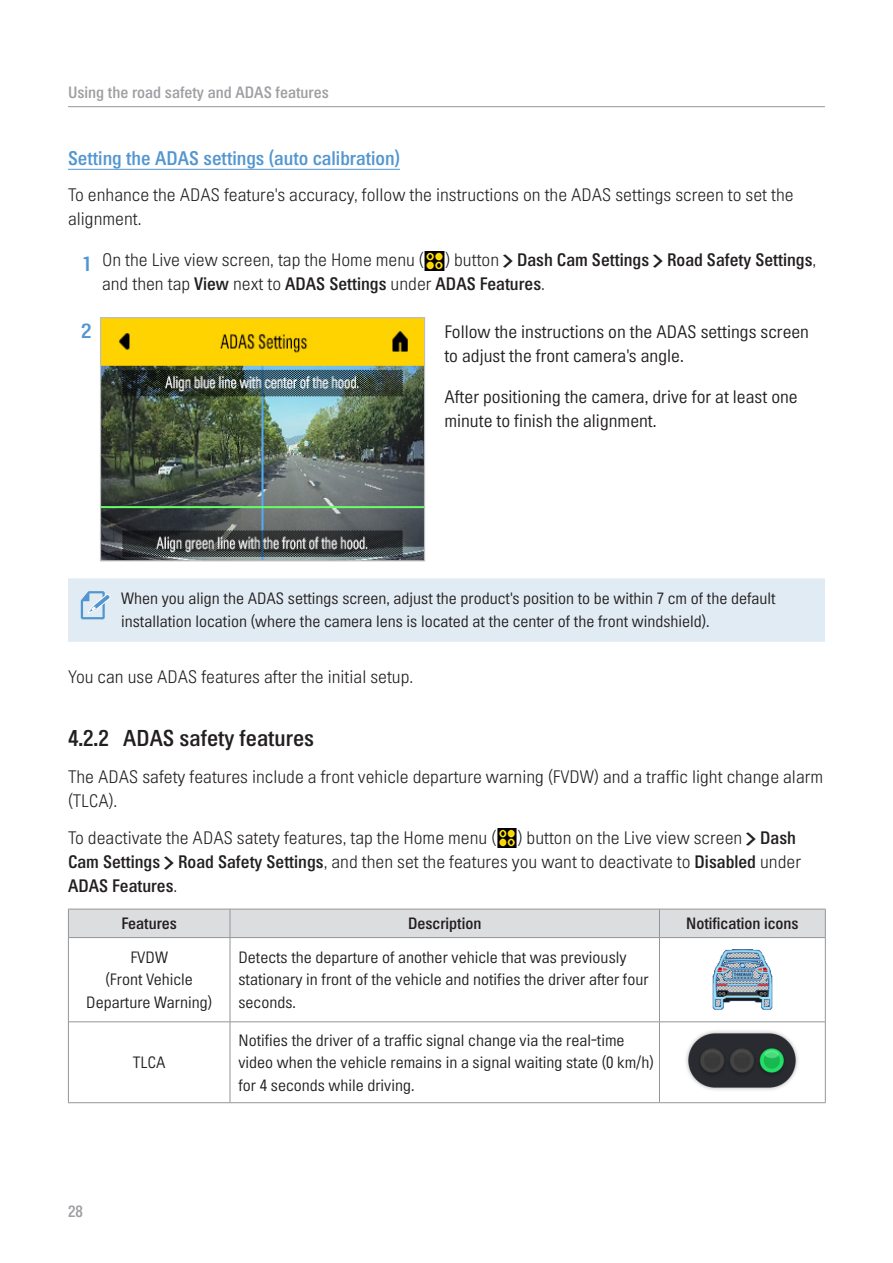
<style>
.page{position:relative;width:893px;height:1263px;background:#fff}
.page>*{position:absolute;margin:0;border:0;box-sizing:border-box;transform-origin:0 0}
.t1{font:21px "Inavi Rix Go EB";color:#231f20}
.t2{font:18.9px "Inavi Rix Go EB";color:#5296d1;scale:1.08 1}
.t3{font:18px "Inavi Rix Go EB";color:#5296d1}
.t4{font:16.5px/24px "Inavi Rix Go L";color:#231f20}
.t5{font:16.5px/24px "Inavi Rix Go M";color:#231f20}
.t6{font:16.5px/24px "Inavi Rix Go EB";color:#231f20}
.t7{font:15px/22.5px "Inavi Rix Go M";color:#231f20}
.t8{font:15px "Inavi Rix Go EB";color:#231f20}
.t9{font:15px "Inavi Rix Go EB";color:#9d9fa2}
.s1{font-family:"Inavi Rix Go EB";font-size:18.9px;color:#5296d1}
.s2{font-family:"Inavi Rix Go L"}
.s3{font-size:13.2px}
.s4{font-family:"Inavi Rix Go EB";font-size:13.2px}
.s5{font-family:"Inavi Rix Go EB"}
</style>
<div class="page">
<hr style="left:68px;top:106px;width:757px;height:1px;background:#939598">
<hr style="left:68px;top:169px;width:332px;height:1px;background:#5296d1">
<img style="left:424px;top:251px;width:21px;height:19px">
<img style="left:102px;top:319px;width:321px;height:240px">
<div style="left:100px;top:317px;width:325px;height:244px;border:1px solid #bcbdc0"></div>
<div style="left:68px;top:578px;width:757px;height:64px;background:#e1ebf3"></div>
<svg style="left:81px;top:591px;width:29px;height:28px"></svg>
<img style="left:497px;top:828px;width:20px;height:19px">
<div style="left:68px;top:909px;width:758px;height:28px;background:#dcdddf"></div>
<hr style="left:68px;top:937px;width:162px;height:1px;background:#939598">
<hr style="left:230px;top:937px;width:429px;height:1px;background:#939598">
<hr style="left:230px;top:938px;width:1px;height:83px;background:#939598">
<hr style="left:659px;top:937px;width:166px;height:1px;background:#939598">
<hr style="left:659px;top:938px;width:1px;height:83px;background:#939598">
<hr style="left:69px;top:1021px;width:161px;height:1px;background:#939598">
<hr style="left:230px;top:1021px;width:429px;height:1px;background:#939598">
<hr style="left:230px;top:1022px;width:1px;height:80px;background:#939598">
<hr style="left:659px;top:1021px;width:166px;height:1px;background:#939598">
<hr style="left:659px;top:1022px;width:1px;height:80px;background:#939598">
<hr style="left:68px;top:938px;width:1px;height:84px;background:#939598">
<hr style="left:825px;top:938px;width:1px;height:84px;background:#939598">
<hr style="left:68px;top:1022px;width:1px;height:80px;background:#939598">
<hr style="left:825px;top:1022px;width:1px;height:80px;background:#939598">
<hr style="left:68px;top:1102px;width:162px;height:1px;background:#939598">
<hr style="left:230px;top:1102px;width:429px;height:1px;background:#939598">
<hr style="left:659px;top:1102px;width:167px;height:1px;background:#939598">
<img style="left:712px;top:949px;width:61px;height:61px">
<img style="left:686px;top:1031px;width:112px;height:59px">
<p class="t9" style="left:68px;top:83px;width:262px">Using the road safety and ADAS features</p>
<p class="t3" style="left:68px;top:146px;width:333px">Setting the ADAS settings (auto calibration)</p>
<p class="t4" style="left:68px;top:183px;width:727px">To enhance the ADAS feature's accuracy, follow the instructions on the ADAS settings screen to set the alignment.</p>
<p class="t4" style="left:83px;top:248px;width:342px"><span class="s1">1</span> On the Live view screen, tap the Home menu (</p>
<p class="t6" style="left:102px;top:248px;width:716px;text-indent:343px"><span class="s2">) button</span> <span class="s3">&gt;</span> Dash Cam Settings <span class="s3">&gt;</span> Road Safety Settings<span class="s2">, and then tap</span> View <span class="s2">next to</span> ADAS Settings <span class="s2">under</span> ADAS Features<span class="s2">.</span></p>
<p class="t2" style="left:81px;top:318px;width:11px">2</p>
<p class="t5" style="left:444px;top:319px;width:366px">Follow the instructions on the ADAS settings screen to adjust the front camera's angle.</p>
<p class="t5" style="left:444px;top:384px;width:355px">After positioning the camera, drive for at least one minute to finish the alignment.</p>
<p class="t7" style="left:121px;top:587px;width:656px">When you align the ADAS settings screen, adjust the product's position to be within 7 cm of the default installation location (where the camera lens is located at the center of the front windshield).</p>
<p class="t4" style="left:68px;top:664px;width:347px">You can use ADAS features after the initial setup.</p>
<h1 class="t1" style="left:68px;top:724px;width:248px">4.2.2 ADAS safety features</h1>
<p class="t4" style="left:68px;top:765px;width:757px">The ADAS safety features include a front vehicle departure warning (FVDW) and a traffic light change alarm (TLCA).</p>
<p class="t4" style="left:68px;top:825px;width:430px">To deactivate the ADAS satety features, tap the Home menu (</p>
<p class="t4" style="left:68px;top:825px;width:734px;text-indent:450px">) button on the Live view screen <span class="s4">&gt;</span> <span class="s5">Dash<br>Cam Settings</span> <span class="s4">&gt;</span> <span class="s5">Road Safety Settings</span>, and then set the features you want to deactivate to <span class="s5">Disabled</span> under</p>
<p class="t6" style="left:68px;top:873px;width:111px">ADAS Features<span class="s2">.</span></p>
<p class="t8" style="left:121px;top:913px;width:57px">Features</p>
<p class="t8" style="left:408px;top:913px;width:75px">Description</p>
<p class="t8" style="left:686px;top:913px;width:114px">Notification icons</p>
<p class="t7" style="left:86px;top:946px;width:127px;text-align:center">FVDW<br>(Front Vehicle<br>Departure Warning)</p>
<p class="t7" style="left:238px;top:946px;width:412px">Detects the departure of another vehicle that was previously stationary in front of the vehicle and notifies the driver after four seconds.</p>
<p class="t7" style="left:133px;top:1051px;width:34px">TLCA</p>
<p class="t9" style="left:68px;top:1201px;width:16px">28</p>
<p class="t7" style="left:238px;top:1028px;width:417px">Notifies the driver of a traffic signal change via the real-time video when the vehicle remains in a signal waiting state (0 km/h) for 4 seconds while driving.</p>
</div>
